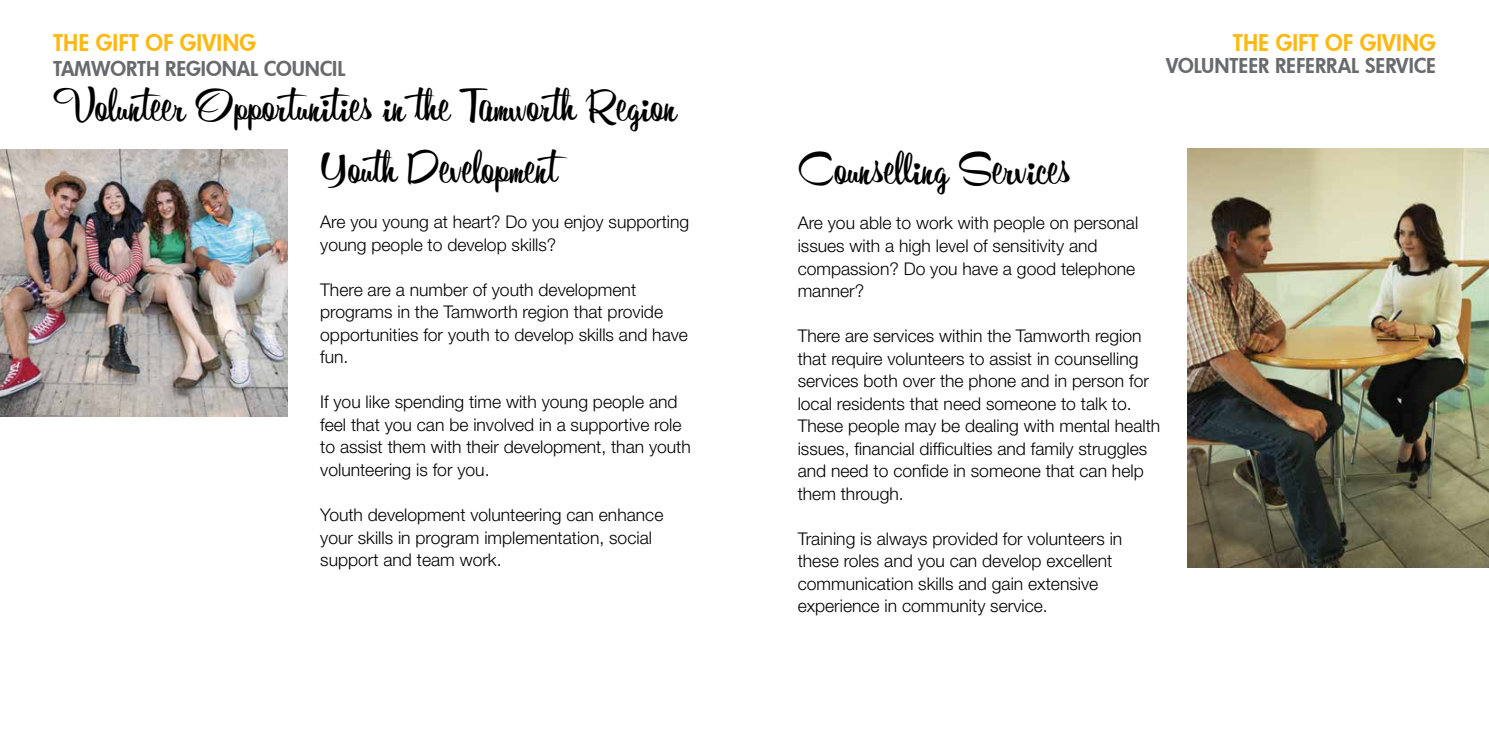
<style>
.page{position:relative;width:1489px;height:745px;background:#fff}
.page>*{position:absolute;margin:0;border:0;box-sizing:border-box;transform-origin:0 0}
.t1{font:45px "Orange County JF";color:#000}
.t2{font:800 22.5px "Futura";color:#fdb913}
.t3{font:800 20px "Futura";color:#696a6d}
.t4{font:300 17.5px/22.5px "Helvetica Neue LT Std";color:#000}
</style>
<div class="page">
<img style="left:0;top:149px;width:287px;height:267px">
<img style="left:1187px;top:149px;width:301px;height:418px">
<p class="t2" style="left:53px;top:27px;width:204px">THE GIFT OF GIVING</p>
<p class="t3" style="left:53px;top:55px;width:294px">TAMWORTH REGIONAL COUNCIL</p>
<h1 class="t1" style="left:53px;top:76px;width:624px">Volunteer Opportunities in the Tamworth Region</h1>
<h1 class="t1" style="left:320px;top:139px;width:238px">Youth Development</h1>
<p class="t4" style="left:320px;top:210px;width:370px">Are you young at heart? Do you enjoy supporting young people to develop skills?</p>
<p class="t4" style="left:320px;top:278px;width:369px">There are a number of youth development programs in the Tamworth region that provide opportunities for youth to develop skills and have fun.</p>
<p class="t4" style="left:320px;top:390px;width:372px">If you like spending time with young people and feel that you can be involved in a supportive role to assist them with their development, than youth volunteering is for you.</p>
<p class="t4" style="left:320px;top:503px;width:344px">Youth development volunteering can enhance your skills in program implementation, social support and team work.</p>
<p class="t2" style="left:1232px;top:27px;width:204px">THE GIFT OF GIVING</p>
<p class="t3" style="left:1165px;top:52px;width:271px">VOLUNTEER REFERRAL SERVICE</p>
<h1 class="t1" style="left:797px;top:140px;width:274px">Counselling Services</h1>
<p class="t4" style="left:797px;top:211px;width:342px">Are you able to work with people on personal issues with a high level of sensitivity and compassion? Do you have a good telephone manner?</p>
<p class="t4" style="left:797px;top:324px;width:364px">There are services within the Tamworth region that require volunteers to assist in counselling services both over the phone and in person for local residents that need someone to talk to.<br>These people may be dealing with mental health issues, financial difficulties and family struggles and need to confide in someone that can help them through.</p>
<p class="t4" style="left:797px;top:526px;width:326px">Training is always provided for volunteers in these roles and you can develop excellent communication skills and gain extensive experience in community service.</p>
</div>
